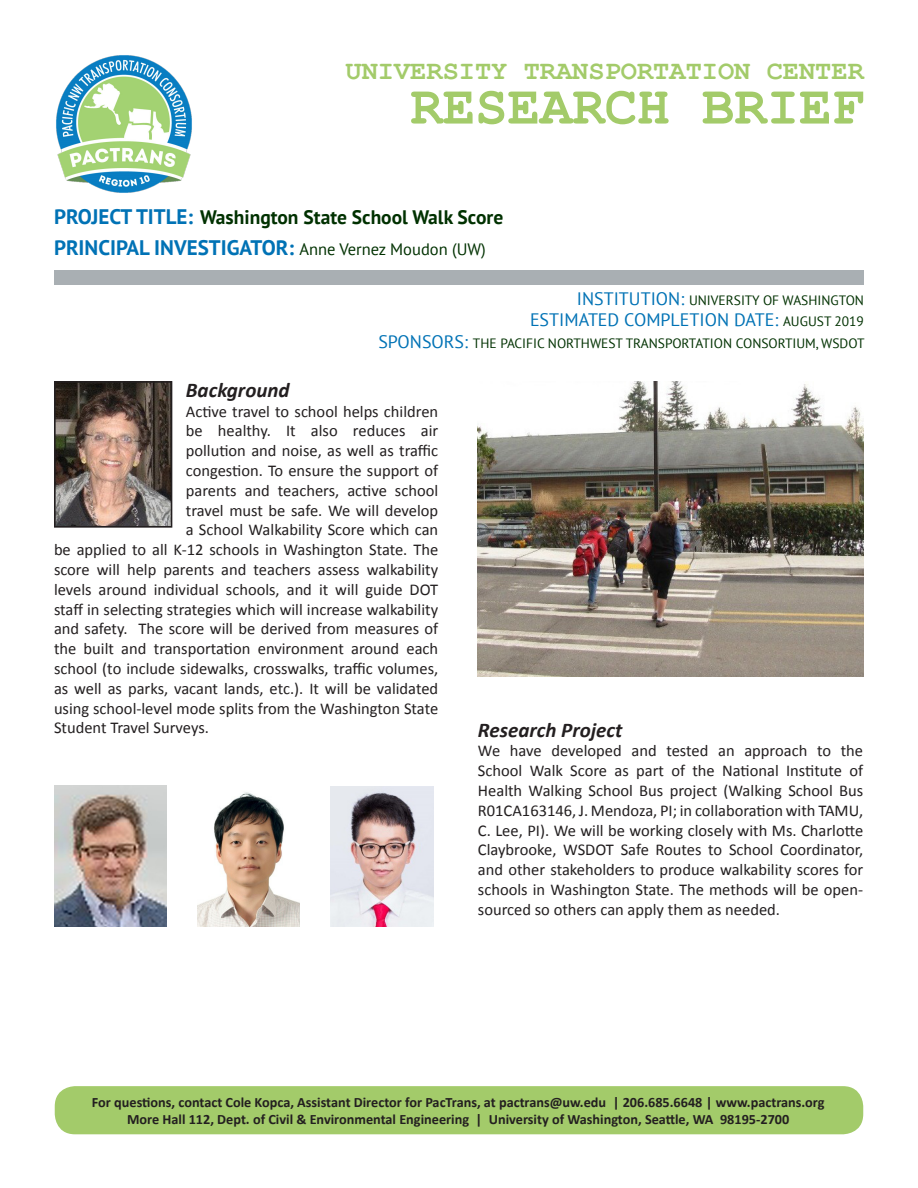
<style>
.page{position:relative;width:918px;height:1188px;background:#fff}
.page>*{position:absolute;margin:0;border:0;box-sizing:border-box;transform-origin:0 0}
.t1{font:700 54px "Courier New";color:#a3cb6a}
.t2{font:700 27px "Courier New";color:#a3cb6a}
.t3{font:700 21px "PT Sans";color:#0072b5}
.t4{font:italic 700 21px "Calibri";color:#231f20}
.t5{font:700 19.5px "PT Sans";color:#003100}
.t6{font:18px "PT Sans";color:#0072b5}
.t7{font:16.5px/19.8px "Calibri";color:#231f20;text-align:justify}
.t8{font:700 14.25px "Calibri";color:#231f20}
.t9{font:13.5px "PT Sans";color:#003100}
.s1{font-size:21px;color:#0072b5}
.s2{font-weight:400;font-size:16.5px;color:#003100}
.s3{font-size:18px;color:#0072b5}
.s4{font-size:13.5px;color:#003100}
</style>
<div class="page">
<div style="left:54px;top:270px;width:810px;height:14px;background:#a9afb3"></div>
<img style="left:56px;top:55px;width:136px;height:138px">
<img style="left:57px;top:384px;width:112px;height:141px">
<div style="left:54px;top:381px;width:118px;height:147px;border:2px solid #231f20"></div>
<div style="left:55px;top:1086px;width:808px;height:48px;background:#a3cb6a;border-radius:20px"></div>
<img style="left:478px;top:381px;width:386px;height:296px">
<img style="left:197px;top:792px;width:103px;height:134px">
<img style="left:330px;top:787px;width:104px;height:139px">
<img style="left:54px;top:785px;width:113px;height:141px">
<p class="t2" style="left:346px;top:53px;width:520px">UNIVERSITY TRANSPORTATION CENTER</p>
<p class="t1" style="left:410px;top:73px;width:455px">RESEARCH BRIEF</p>
<p class="t5" style="left:54px;top:204px;width:451px"><span class="s1">PROJECT TITLE:</span> Washington State School Walk Score</p>
<p class="t3" style="left:54px;top:233px;width:433px">PRINCIPAL INVESTIGATOR: <span class="s2">Anne Vernez Moudon (UW)</span></p>
<p class="t9" style="left:577px;top:291px;width:289px"><span class="s3">INSTITUTION:</span> UNIVERSITY OF WASHINGTON</p>
<p class="t6" style="left:530px;top:309px;width:335px">ESTIMATED COMPLETION DATE: <span class="s4">AUGUST 2019</span></p>
<p class="t9" style="left:378px;top:335px;width:488px"><span class="s3">SPONSORS:</span> THE PACIFIC NORTHWEST TRANSPORTATION CONSORTIUM, WSDOT</p>
<p class="t4" style="left:186px;top:377px;width:105px">Background</p>
<p class="t7" style="left:186px;top:401px;width:254px">Active travel to school helps children</p>
<p class="t7" style="left:186px;top:421px;width:254px">be healthy. It also reduces air</p>
<p class="t7" style="left:186px;top:441px;width:254px">pollution and noise, as well as traffic</p>
<p class="t7" style="left:186px;top:461px;width:254px">congestion. To ensure the support of</p>
<p class="t7" style="left:186px;top:481px;width:254px">parents and teachers, active school</p>
<p class="t7" style="left:186px;top:500px;width:254px">travel must be safe. We will develop</p>
<p class="t7" style="left:186px;top:520px;width:254px">a School Walkability Score which can</p>
<p class="t7" style="left:54px;top:540px;width:386px">be applied to all K-12 schools in Washington State. The</p>
<p class="t7" style="left:54px;top:560px;width:386px">score will help parents and teachers assess walkability</p>
<p class="t7" style="left:54px;top:580px;width:386px">levels around individual schools, and it will guide DOT</p>
<p class="t7" style="left:54px;top:599px;width:386px">staff in selecting strategies which will increase walkability</p>
<p class="t7" style="left:54px;top:619px;width:386px">and safety. The score will be derived from measures of</p>
<p class="t7" style="left:54px;top:639px;width:386px">the built and transportation environment around each</p>
<p class="t7" style="left:54px;top:659px;width:386px">school (to include sidewalks, crosswalks, traffic volumes,</p>
<p class="t7" style="left:54px;top:679px;width:386px">as well as parks, vacant lands, etc.). It will be validated</p>
<p class="t7" style="left:54px;top:698px;width:386px">using school-level mode splits from the Washington State</p>
<p class="t7" style="left:54px;top:718px;width:156px">Student Travel Surveys.</p>
<p class="t4" style="left:478px;top:716px;width:146px">Research Project</p>
<p class="t7" style="left:478px;top:741px;width:387px">We have developed and tested an approach to the School Walk Score as part of the National Institute of Health Walking School Bus project (Walking School Bus R01CA163146, J. Mendoza, PI; in collaboration with TAMU, C. Lee, PI). We will be working closely with Ms. Charlotte Claybrooke, WSDOT Safe Routes to School Coordinator, and other stakeholders to produce walkability scores for schools in Washington State. The methods will be open&shy;sourced so others can apply them as needed.</p>
<p class="t8" style="left:92px;top:1093px;width:734px">For questions, contact Cole Kopca, Assistant Director for PacTrans, at pactrans@uw.edu | 206.685.6648 | www.pactrans.org</p>
<p class="t8" style="left:127px;top:1110px;width:664px">More Hall 112, Dept. of Civil &amp; Environmental Engineering | University of Washington, Seattle, WA 98195-2700</p>
</div>
